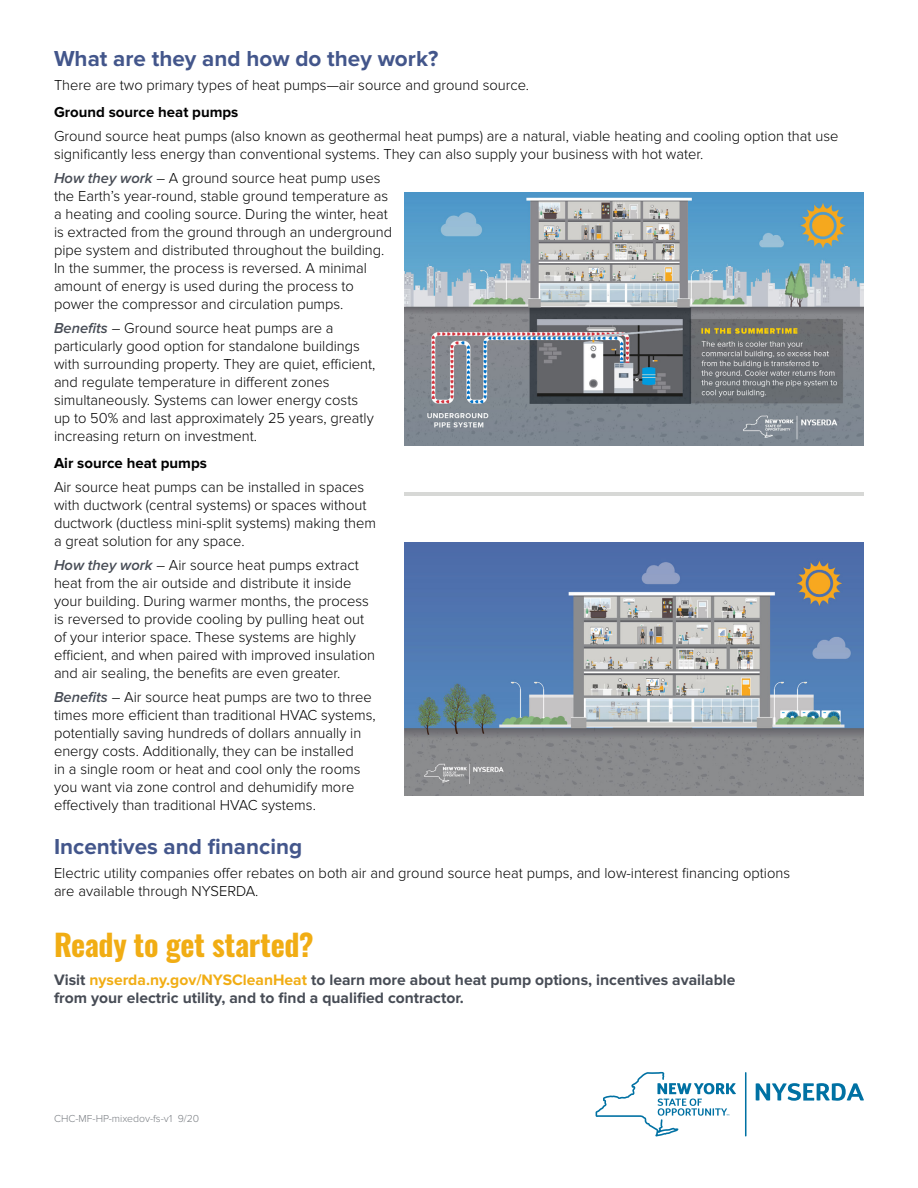
<style>
.page{position:relative;width:918px;height:1188px;background:#fff}
.page>*{position:absolute;margin:0;border:0;box-sizing:border-box;transform-origin:0 0}
.Ready_To_Get_Started{font:700 30px "Oswald";letter-spacing:-.01em;color:#f1ad14}
.Sub_1_-_Match_Header{font:700 22.5px "Proxima Nova";color:#43568b}
.CTA{font:700 15.6px/18px "Proxima Nova";color:#474c55}
.Body{font:300 15px/18px "Proxima Nova";color:#000}
.Sub_2{font:700 15px "Proxima Nova";color:#000}
.Pub_Code{font:300 10.5px "Proxima Nova";color:#797d82}
.s1{font-weight:600;font-style:italic;color:#474c55}
.s2{color:#f1ad14}
</style>
<div class="page">
<hr style="left:404px;top:492px;width:460px;height:3px;background:#d7d8d6">
<svg style="left:756px;top:1083px;width:108px;height:18px"></svg>
<hr style="left:745px;top:1072px;width:1px;height:64px;background:#0071a3">
<svg style="left:596px;top:1072px;width:140px;height:64px"></svg>
<img style="left:404px;top:193px;width:460px;height:252px">
<img style="left:404px;top:543px;width:460px;height:252px">
<p class="Sub_1_-_Match_Header" style="left:54px;top:46px;width:386px">What are they and how do they work?</p>
<p class="Body" style="left:54px;top:77px;width:477px">There are two primary types of heat pumps—air source and ground source.</p>
<p class="Sub_2" style="left:54px;top:104px;width:186px">Ground source heat pumps</p>
<p class="Body" style="left:54px;top:128px;width:786px">Ground source heat pumps (also known as geothermal heat pumps) are a natural, viable heating and cooling option that use significantly less energy than conventional systems. They can also supply your business with hot water.</p>
<p class="Body" style="left:54px;top:170px;width:340px"><span class="s1">How they work</span> – A ground source heat pump uses the Earth’s year-round, stable ground temperature as a heating and cooling source. During the winter, heat is extracted from the ground through an underground pipe system and distributed throughout the building.<br>In the summer, the process is reversed. A minimal amount of energy is used during the process to power the compressor and circulation pumps.</p>
<p class="Body" style="left:54px;top:320px;width:323px"><span class="s1">Benefits</span> – Ground source heat pumps are a particularly good option for standalone buildings with surrounding property. They are quiet, efficient, and regulate temperature in different zones simultaneously. Systems can lower energy costs up to 50% and last approximately 25 years, greatly increasing return on investment.</p>
<p class="Sub_2" style="left:54px;top:455px;width:154px">Air source heat pumps</p>
<p class="Body" style="left:54px;top:479px;width:324px">Air source heat pumps can be installed in spaces with ductwork (central systems) or spaces without ductwork (ductless mini-split systems) making them a great solution for any space.</p>
<p class="Body" style="left:54px;top:557px;width:323px"><span class="s1">How they work</span> – Air source heat pumps extract heat from the air outside and distribute it inside your building. During warmer months, the process is reversed to provide cooling by pulling heat out of your interior space. These systems are highly efficient, and when paired with improved insulation and air sealing, the benefits are even greater.</p>
<p class="Body" style="left:54px;top:689px;width:323px"><span class="s1">Benefits</span> – Air source heat pumps are two to three times more efficient than traditional HVAC systems, potentially saving hundreds of dollars annually in energy costs. Additionally, they can be installed<br>in a single room or heat and cool only the rooms you want via zone control and dehumidify more effectively than traditional HVAC systems.</p>
<p class="Sub_1_-_Match_Header" style="left:54px;top:833px;width:250px">Incentives and financing</p>
<p class="Body" style="left:54px;top:864px;width:738px">Electric utility companies offer rebates on both air and ground source heat pumps, and low-interest financing options are available through NYSERDA.</p>
<p class="Ready_To_Get_Started" style="left:54px;top:929px;width:261px">Ready to get started?</p>
<p class="CTA" style="left:54px;top:972px;width:683px">Visit <span class="s2">nyserda.ny.gov/NYSCleanHeat</span> to learn more about heat pump options, incentives available from your electric utility, and to find a qualified contractor.</p>
<p class="Pub_Code" style="left:54px;top:1113px;width:147px">CHC-MF-HP-mixedov-fs-v1 9/20</p>
</div>
